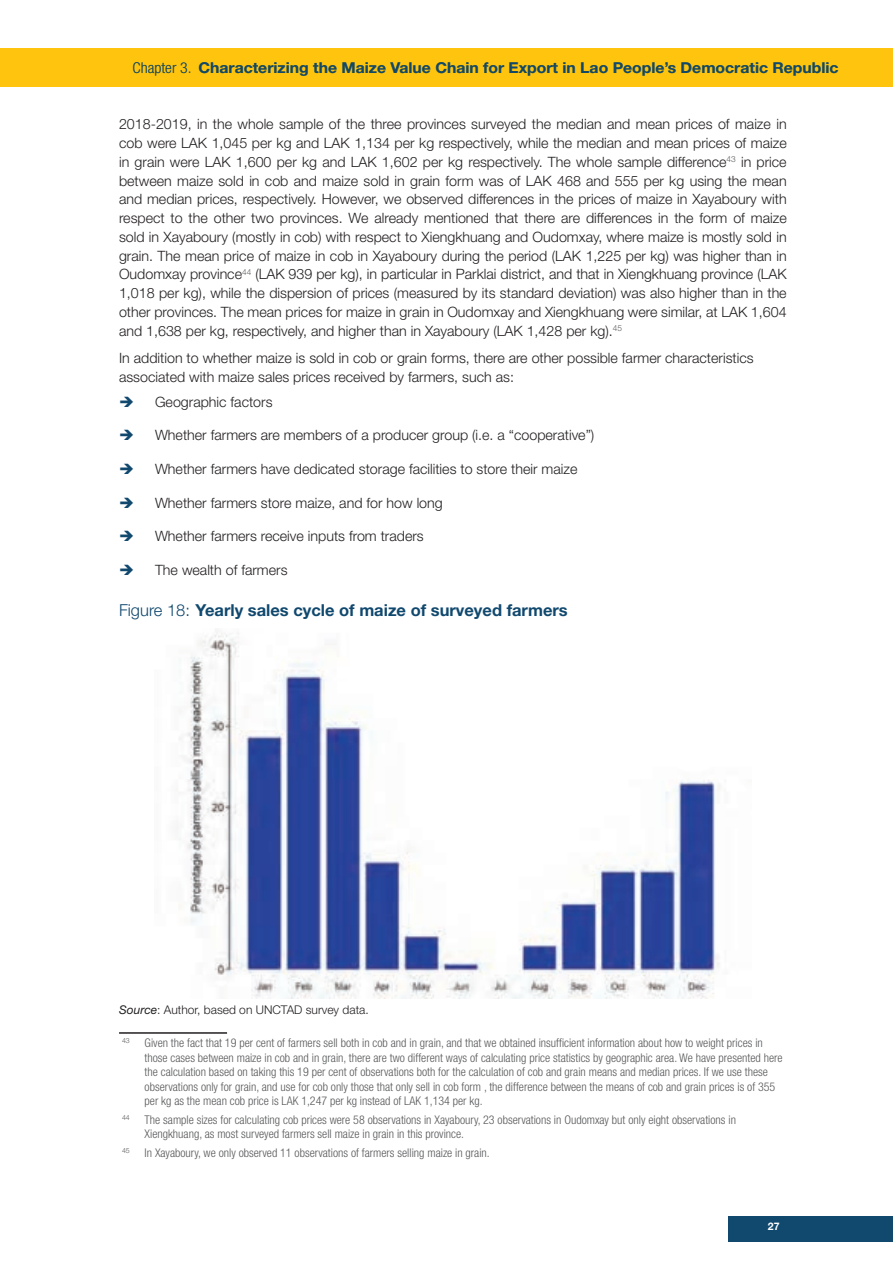
<style>
.page{position:relative;width:893px;height:1263px;background:#fff}
.page>*{position:absolute;margin:0;border:0;box-sizing:border-box;transform-origin:0 0}
.t1{font:700 16.5px "Helvetica Neue LT Std";color:#10486e}
.t2{font:700 15px "Helvetica Neue LT Std";color:#10486e;scale:1.05 1}
.t3{font:300 14.25px/18.8px "Helvetica Neue LT Std";color:#231f20;text-align:justify}
.t4{font:300 condensed 12px/14.4px "Helvetica Neue LT Std";color:#57585a}
.t5{font:300 12px "Helvetica Neue LT Std";color:#231f20}
.t6{font:700 10.5px "Helvetica Neue LT Std";color:#fff}
.s1{font-weight:300;font-stretch:condensed}
.s2{font-weight:300}
.s3{font-weight:400;font-style:italic}
</style>
<div class="page">
<div style="left:0;top:48px;width:893px;height:38px;background:#fec40e"></div>
<div style="left:728px;top:1216px;width:165px;height:26px;background:#10486e"></div>
<hr style="left:119px;top:1032px;width:108px;height:2px;background:#231f20">
<img style="left:179px;top:631px;width:541px;height:367px">
<p class="t2" style="left:133px;top:59px;width:674px"><span class="s1">Chapter 3.</span> Characterizing the Maize Value Chain for Export in Lao People’s Democratic Republic</p>
<p class="t3" style="left:119px;top:114px;width:669px">2018-2019, in the whole sample of the three provinces surveyed the median and mean prices of maize in cob were LAK 1,045 per kg and LAK 1,134 per kg respectively, while the median and mean prices of maize in grain were LAK 1,600 per kg and LAK 1,602 per kg respectively. The whole sample difference<sup>43</sup> in price between maize sold in cob and maize sold in grain form was of LAK 468 and 555 per kg using the mean and median prices, respectively. However, we observed differences in the prices of maize in Xayaboury with respect to the other two provinces. We already mentioned that there are differences in the form of maize sold in Xayaboury (mostly in cob) with respect to Xiengkhuang and Oudomxay, where maize is mostly sold in grain. The mean price of maize in cob in Xayaboury during the period (LAK 1,225 per kg) was higher than in Oudomxay province<sup>44</sup> (LAK 939 per kg), in particular in Parklai district, and that in Xiengkhuang province (LAK 1,018 per kg), while the dispersion of prices (measured by its standard deviation) was also higher than in the other provinces. The mean prices for maize in grain in Oudomxay and Xiengkhuang were similar, at LAK 1,604 and 1,638 per kg, respectively, and higher than in Xayaboury (LAK 1,428 per kg).<sup>45</sup></p>
<p class="t3" style="left:119px;top:348px;width:636px">In addition to whether maize is sold in cob or grain forms, there are other possible farmer characteristics associated with maize sales prices received by farmers, such as:</p>
<p class="t3" style="left:155px;top:392px;width:119px">Geographic factors</p>
<p class="t3" style="left:155px;top:425px;width:441px">Whether farmers are members of a producer group (i.e. a “cooperative”)</p>
<p class="t3" style="left:155px;top:459px;width:424px">Whether farmers have dedicated storage facilities to store their maize</p>
<p class="t3" style="left:155px;top:493px;width:289px">Whether farmers store maize, and for how long</p>
<p class="t3" style="left:155px;top:526px;width:270px">Whether farmers receive inputs from traders</p>
<p class="t3" style="left:155px;top:560px;width:134px">The wealth of farmers</p>
<p class="t1" style="left:119px;top:599px;width:450px"><span class="s2">Figure 18:</span> Yearly sales cycle of maize of surveyed farmers</p>
<p class="t5" style="left:119px;top:1003px;width:251px"><span class="s3">Source</span>: Author, based on UNCTAD survey data.</p>
<p class="t4" style="left:145px;top:1036px;width:639px;text-indent:-23px"><sup>43</sup> Given the fact that 19 per cent of farmers sell both in cob and in grain, and that we obtained insufficient information about how to weight prices in those cases between maize in cob and in grain, there are two different ways of calculating price statistics by geographic area. We have presented here the calculation based on taking this 19 per cent of observations both for the calculation of cob and grain means and median prices. If we use these observations only for grain, and use for cob only those that only sell in cob form , the difference between the means of cob and grain prices is of 355 per kg as the mean cob price is LAK 1,247 per kg instead of LAK 1,134 per kg.</p>
<p class="t4" style="left:145px;top:1112px;width:593px;text-indent:-23px"><sup>44</sup> The sample sizes for calculating cob prices were 58 observations in Xayaboury, 23 observations in Oudomxay but only eight observations in<br>Xiengkhuang, as most surveyed farmers sell maize in grain in this province.</p>
<p class="t4" style="left:122px;top:1145px;width:369px"><sup>45</sup> In Xayaboury, we only observed 11 observations of farmers selling maize in grain.</p>
<p class="t6" style="left:768px;top:1220px;width:13px">27</p>
</div>
